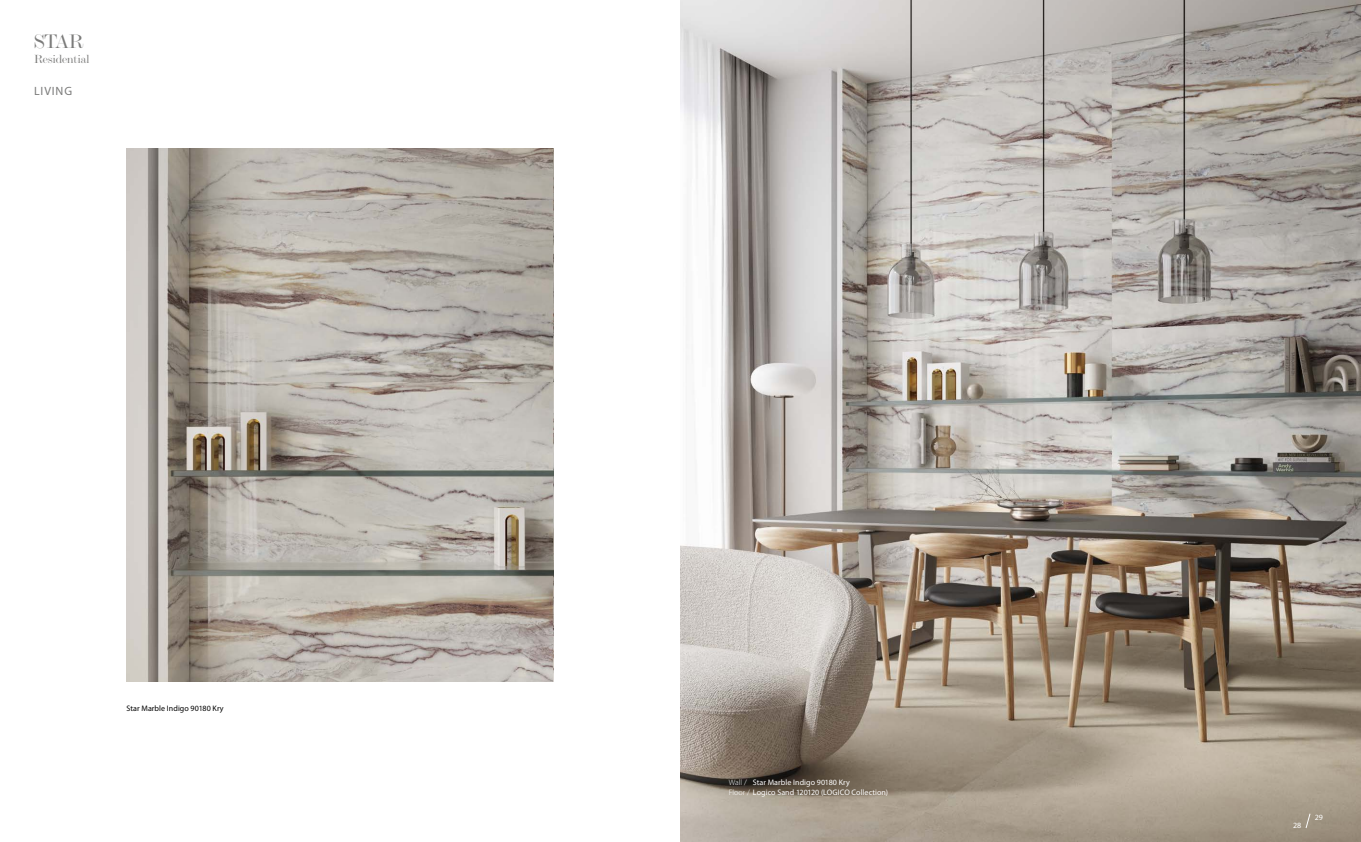
<style>
.page{position:relative;width:1361px;height:842px;background:#fff}
.page>*{position:absolute;margin:0;border:0;box-sizing:border-box;transform-origin:0 0}
.t1{font:100 20px "Baron MT Modern";color:#7b7b7a}
.t2{font:100 12px "Baron MT Modern";color:#7b7b7a}
.t3{font:12px "Myriad Pro";letter-spacing:.07em;color:#7b7b7a}
.t4{font:8px/10px "Myriad Pro";letter-spacing:.01em;color:#fff}
.t5{font:8px "Myriad Pro";letter-spacing:.01em;color:#000}
.s1{font-weight:300}
</style>
<div class="page">
<img style="left:680px;top:0;width:681px;height:842px">
<img style="left:127px;top:149px;width:427px;height:533px">
<svg style="left:1305px;top:813px;width:5px;height:16px"></svg>
<h1 class="t1" style="left:34px;top:32px;width:51px">STAR</h1>
<h2 class="t2" style="left:34px;top:53px;width:57px">Residential</h2>
<h2 class="t3" style="left:34px;top:83px;width:39px">LIVING</h2>
<p class="t5" style="left:127px;top:703px;width:99px">Star Marble Indigo 90180 Kry</p>
<p class="t4" style="left:729px;top:777px;width:161px"><span class="s1">Wall /</span> Star Marble Indigo 90180 Kry<br><span class="s1">Floor /</span> Logico Sand 120120 (LOGICO Collection)</p>
<p class="t4" style="left:1293px;top:820px;width:10px">28</p>
<p class="t4" style="left:1314px;top:812px;width:10px">29</p>
</div>
